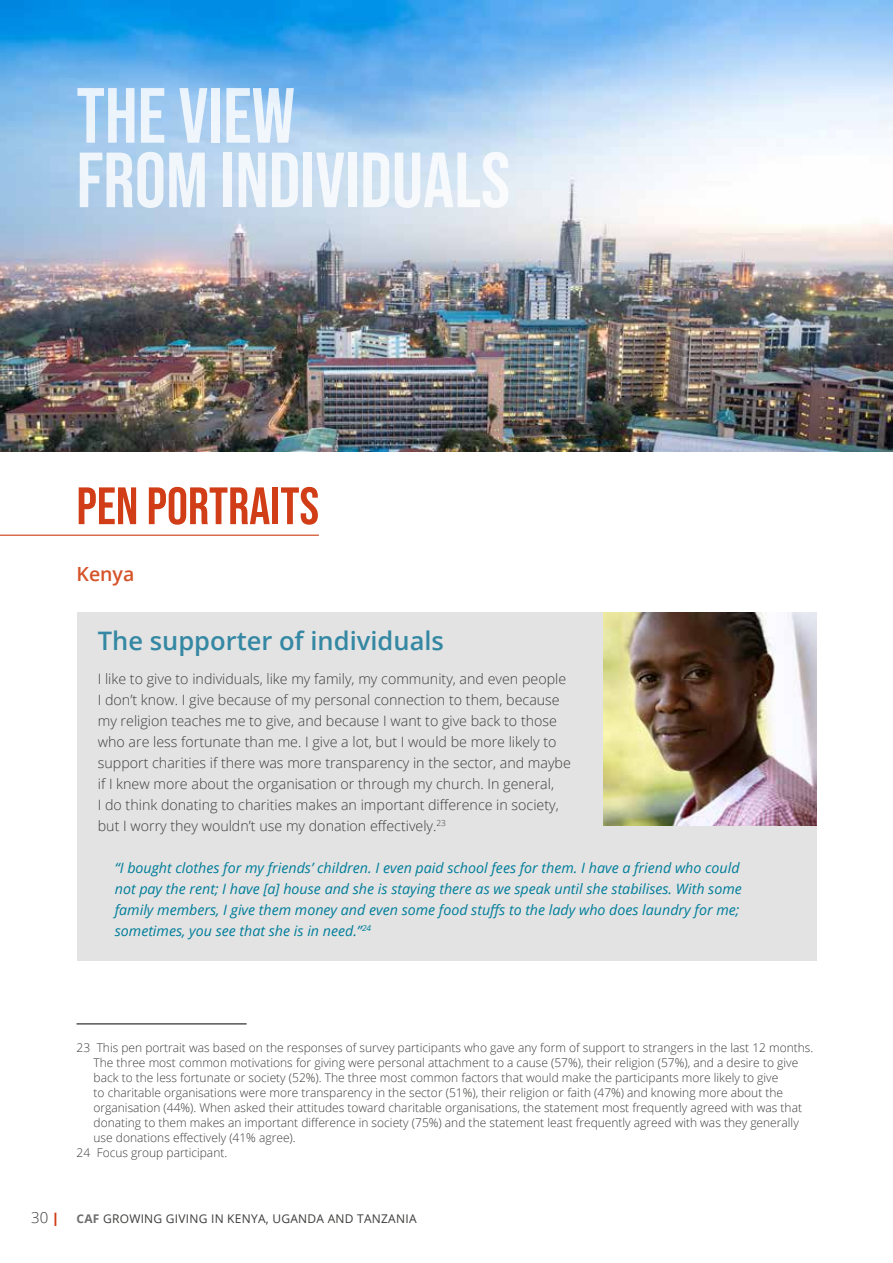
<style>
.page{position:relative;width:893px;height:1263px;background:#fff}
.page>*{position:absolute;margin:0;border:0;box-sizing:border-box;transform-origin:0 0}
.t1{font:78px/64.5px "Bebas Neue";color:#fff}
.t2{font:52.5px "Bebas Neue";color:#d03d16}
.t3{font:600 25.5px "Open Sans";color:#3588a3}
.t4{font:600 19.5px "Open Sans";color:#d55328}
.t5{font:300 15px "Open Sans";color:#3c3c3b}
.t6{font:300 14.25px/21px "Open Sans";color:#3c3c3b}
.t7{font:italic 14.25px/21px "Open Sans";color:#007d9a}
.t8{font:300 12px "Open Sans";color:#3c3c3b}
.t9{font:12px "Open Sans";letter-spacing:.02em;color:#3c3c3b}
.s1{font-weight:800;font-size:13.5px;color:#d03d16}
.s2{font-weight:700;color:#706f6f}
</style>
<div class="page">
<div style="left:77px;top:612px;width:739px;height:349px;background:#e3e3e3"></div>
<hr style="left:77px;top:1024px;width:170px;height:1px;background:#000">
<img style="left:604px;top:612px;width:212px;height:213px">
<img style="left:0;top:0;width:893px;height:451px">
<hr style="left:0;top:535px;width:319px;height:1px;background:#d03d16">
<h1 class="t1" style="left:77px;top:83px;width:435px">THE VIEW<br>FROM INDIVIDUALS</h1>
<h2 class="t2" style="left:77px;top:476px;width:244px">PEN PORTRAITS</h2>
<h3 class="t4" style="left:77px;top:560px;width:59px">Kenya</h3>
<h3 class="t3" style="left:98px;top:623px;width:348px">The supporter of individuals</h3>
<p class="t6" style="left:98px;top:668px;width:475px">I like to give to individuals, like my family, my community, and even people I don’t know. I give because of my personal connection to them, because my religion teaches me to give, and because I want to give back to those who are less fortunate than me. I give a lot, but I would be more likely to support charities if there was more transparency in the sector, and maybe if I knew more about the organisation or through my church. In general,<br>I do think donating to charities makes an important difference in society, but I worry they wouldn’t use my donation effectively.<sup>23</sup></p>
<p class="t7" style="left:115px;top:857px;width:628px">“I bought clothes for my friends’ children. I even paid school fees for them. I have a friend who could not pay the rent; I have [a] house and she is staying there as we speak until she stabilises. With some family members, I give them money and even some food stuffs to the lady who does laundry for me; sometimes, you see that she is in need.”<sup>24</sup></p>
<p class="t8" style="left:77px;top:1039px;width:738px">23 This pen portrait was based on the responses of survey participants who gave any form of support to strangers in the last 12 months.</p>
<p class="t8" style="left:94px;top:1054px;width:706px">The three most common motivations for giving were personal attachment to a cause (57%), their religion (57%), and a desire to give</p>
<p class="t8" style="left:94px;top:1069px;width:686px">back to the less fortunate or society (52%). The three most common factors that would make the participants more likely to give</p>
<p class="t8" style="left:94px;top:1084px;width:691px">to charitable organisations were more transparency in the sector (51%), their religion or faith (47%) and knowing more about the</p>
<p class="t8" style="left:94px;top:1099px;width:710px">organisation (44%). When asked their attitudes toward charitable organisations, the statement most frequently agreed with was that</p>
<p class="t8" style="left:94px;top:1114px;width:707px">donating to them makes an important difference in society (75%) and the statement least frequently agreed with was they generally</p>
<p class="t8" style="left:94px;top:1129px;width:204px">use donations effectively (41% agree).</p>
<p class="t8" style="left:77px;top:1144px;width:152px">24 Focus group participant.</p>
<p class="t5" style="left:31px;top:1207px;width:29px">30 <span class="s1">|</span></p>
<p class="t9" style="left:77px;top:1210px;width:342px"><span class="s2">CAF</span> GROWING GIVING IN KENYA, UGANDA AND TANZANIA</p>
</div>
